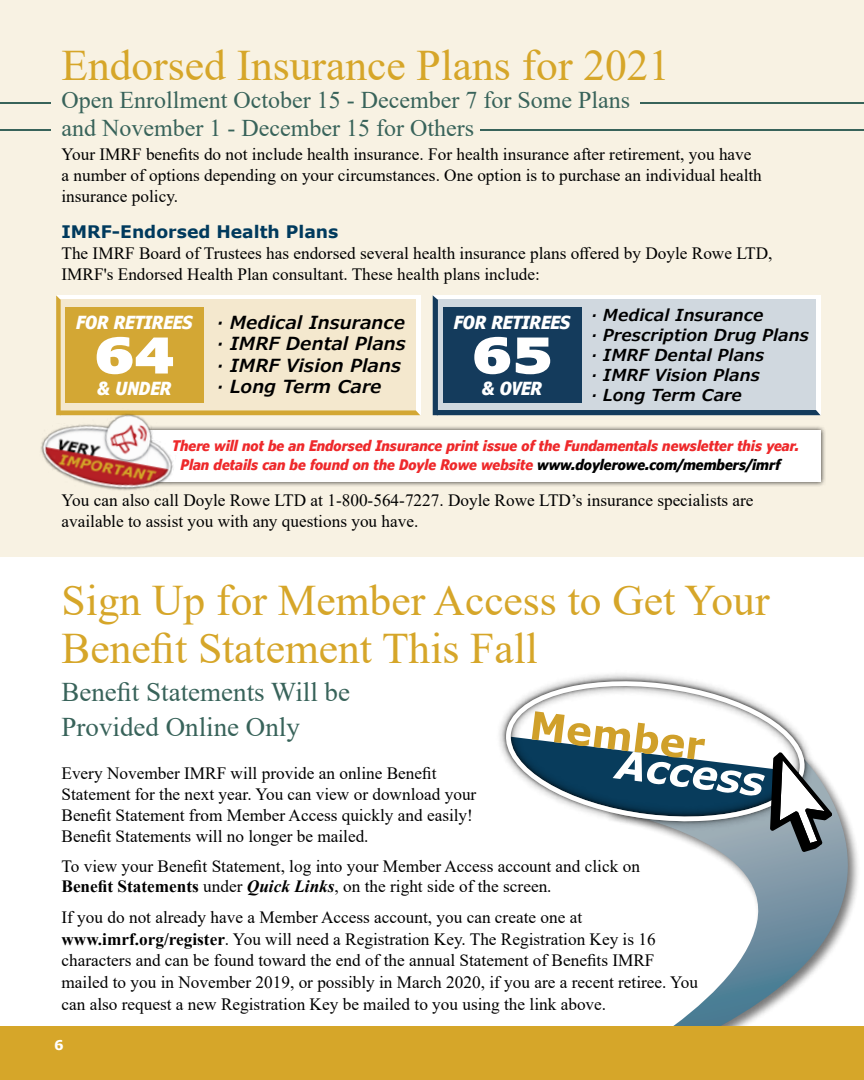
<style>
.page{position:relative;width:864px;height:1080px;background:#fff}
.page>*{position:absolute;margin:0;border:0;box-sizing:border-box;transform-origin:0 0}
.t1{font:900 49.5px "Verdana Pro";color:#fff;scale:1.11 1}
.t2{font:43.5px/48px "Times New Roman";color:#d6a629}
.t3{font:27px/34.5px "Times New Roman";color:#38635a}
.t4{font:24px/28.5px "Times New Roman";color:#38635a}
.t5{font:italic 600 18px/21.6px "Verdana Pro";color:#000}
.t6{font:italic 700 condensed 18px "Verdana Pro";color:#fff}
.t7{font:17.25px/21px "Times New Roman";color:#000}
.t8{font:700 17.25px "Verdana";color:#003a5d}
.t9{font:italic 600 16.5px/19.8px "Verdana Pro";color:#000}
.t10{font:italic 700 condensed 14.7px/19.5px "Verdana Pro";color:#ee292b}
.t11{font:700 13.5px "Verdana";color:#fff}
.s1{color:#000}
.s2{font-weight:700}
.s3{font-weight:700;font-style:italic}
</style>
<div class="page">
<div style="left:0;top:1026px;width:864px;height:54px;background:#d6a629"></div>
<div style="left:0;top:0;width:864px;height:557px;background:#f8f2e3"></div>
<div style="left:143px;top:425px;width:683px;height:62px;background:#000;opacity:.75"></div>
<div style="left:148px;top:430px;width:673px;height:52px;background:#fff"></div>
<svg style="left:433px;top:295px;width:387px;height:120px;background:#92a4b3"></svg>
<svg style="left:56px;top:295px;width:364px;height:120px;background:#e9d39d"></svg>
<img style="left:41px;top:393px;width:156px;height:98px">
<svg style="left:673px;top:786px;width:185px;height:240px"></svg>
<svg style="left:509px;top:676px;width:262px;height:35px"></svg>
<svg style="left:504px;top:711px;width:328px;height:141px"></svg>
<hr style="left:640px;top:102px;width:224px;height:2px;background:#38635a">
<hr style="left:0;top:102px;width:50px;height:2px;background:#38635a">
<hr style="left:481px;top:129px;width:383px;height:2px;background:#38635a">
<hr style="left:0;top:129px;width:50px;height:2px;background:#38635a">
<h2 class="t2" style="left:62px;top:40px;width:610px">Endorsed Insurance Plans for 2021</h2>
<h3 class="t4" style="left:62px;top:85px;width:570px">Open Enrollment October 15 - December 7 for Some Plans and November 1 - December 15 for Others</h3>
<p class="t7" style="left:62px;top:144px;width:702px">Your IMRF benefits do not include health insurance. For health insurance after retirement, you have a number of options depending on your circumstances. One option is to purchase an individual health insurance policy.</p>
<p class="t8" style="left:62px;top:220px;width:278px">IMRF-Endorsed Health Plans</p>
<p class="t7" style="left:62px;top:243px;width:713px">The IMRF Board of Trustees has endorsed several health insurance plans offered by Doyle Rowe LTD,<br>IMRF's Endorsed Health Plan consultant. These health plans include:</p>
<p class="t6" style="left:76px;top:310px;width:118px">FOR RETIREES</p>
<p class="t5" style="left:217px;top:311px;width:191px">· Medical Insurance · IMRF Dental Plans · IMRF Vision Plans · Long Term Care</p>
<p class="t9" style="left:591px;top:306px;width:220px">· Medical Insurance<br>· Prescription Drug Plans · IMRF Dental Plans<br>· IMRF Vision Plans<br>· Long Term Care</p>
<p class="t6" style="left:454px;top:310px;width:118px">FOR RETIREES</p>
<h1 class="t1" style="left:94px;top:322px;width:74px">64</h1>
<p class="t6" style="left:98px;top:376px;width:75px">&amp; UNDER</p>
<h1 class="t1" style="left:472px;top:322px;width:74px">65</h1>
<p class="t6" style="left:482px;top:376px;width:62px">&amp; OVER</p>
<p class="t10" style="left:181px;top:435px;width:620px;text-indent:-8px">There will not be an Endorsed Insurance print issue of the Fundamentals newsletter this year.<br>Plan details can be found on the Doyle Rowe website <span class="s1">www.doylerowe.com/members/imrf</span></p>
<p class="t7" style="left:62px;top:489px;width:694px">You can also call Doyle Rowe LTD at 1-800-564-7227. Doyle Rowe LTD’s insurance specialists are available to assist you with any questions you have.</p>
<h2 class="t2" style="left:62px;top:575px;width:710px">Sign Up for Member Access to Get Your<br>Benefit Statement This Fall</h2>
<h3 class="t3" style="left:62px;top:674px;width:290px">Benefit Statements Will be<br>Provided Online Only</h3>
<p class="t7" style="left:62px;top:763px;width:416px">Every November IMRF will provide an online Benefit Statement for the next year. You can view or download your Benefit Statement from Member Access quickly and easily!<br>Benefit Statements will no longer be mailed.</p>
<p class="t7" style="left:62px;top:855px;width:580px">To view your Benefit Statement, log into your Member Access account and click on<br><span class="s2">Benefit Statements</span> under <span class="s3">Quick Links</span>, on the right side of the screen.</p>
<p class="t7" style="left:62px;top:906px;width:638px;line-height:21.6px">If you do not already have a Member Access account, you can create one at <span class="s2">www.imrf.org/register</span>. You will need a Registration Key. The Registration Key is 16 characters and can be found toward the end of the annual Statement of Benefits IMRF mailed to you in November 2019, or possibly in March 2020, if you are a recent retiree. You can also request a new Registration Key be mailed to you using the link above.</p>
<p class="t11" style="left:54px;top:1035px;width:11px">6</p>
</div>
